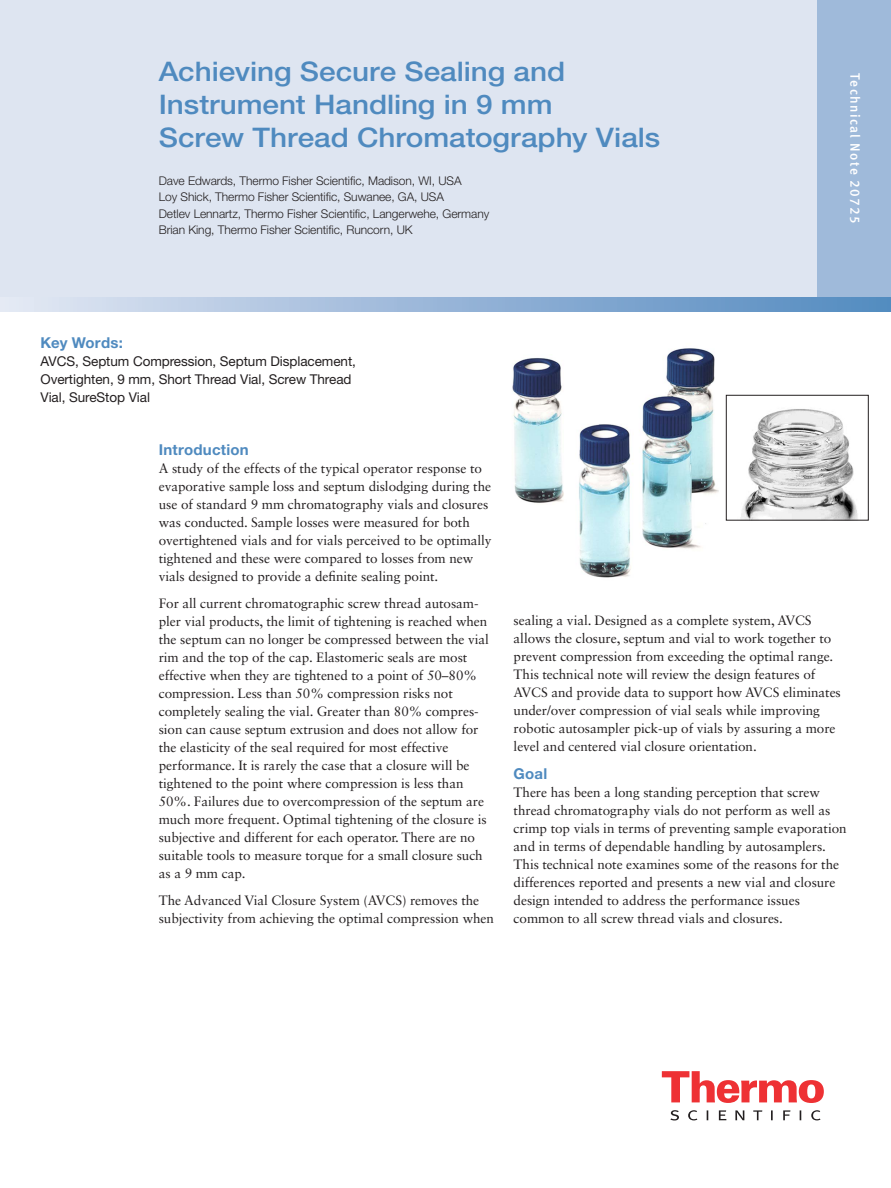
<style>
.page{position:relative;width:891px;height:1188px;background:#fff}
.page>*{position:absolute;margin:0;border:0;box-sizing:border-box;transform-origin:0 0}
.t1{font:500 27px/33px "Helvetica Neue LT Std";color:#4f8abf;scale:1.1 1}
.t2{font:700 15px "Helvetica Neue LT Std";letter-spacing:.015em;color:#4f8abf}
.t3{font:13.5px/18px "Sabon LT Std";letter-spacing:-.005em;color:#231f20}
.t4{font:13.5px/18px "Helvetica Neue LT Std";letter-spacing:-.005em;color:#231f20}
.t5{font:13.5px "Meta Medium LF";letter-spacing:.1em;color:#fff}
.t6{font:300 12px/16.5px "Helvetica Neue LT Std";letter-spacing:-.005em;color:#231f20}
</style>
<div class="page">
<div style="left:0;top:0;width:891px;height:303px;background:#dee5f1"></div>
<div style="left:817px;top:0;width:74px;height:303px;background:#9fbada"></div>
<svg style="left:0;top:297px;width:891px;height:15px;background:#99b7d8"></svg>
<svg style="left:662px;top:1071px;width:162px;height:32px"></svg>
<svg style="left:670px;top:1110px;width:151px;height:10px"></svg>
<img style="left:512px;top:348px;width:219px;height:230px">
<img style="left:728px;top:397px;width:130px;height:122px">
<div style="left:726px;top:395px;width:143px;height:126px;border:1px solid #231f20"></div>
<h1 class="t1" style="left:159px;top:54px;width:458px">Achieving Secure Sealing and<br>Instrument Handling in 9 mm<br>Screw Thread Chromatography Vials</h1>
<p class="t6" style="left:159px;top:172px;width:332px">Dave Edwards, Thermo Fisher Scientific, Madison, WI, USA<br>Loy Shick, Thermo Fisher Scientific, Suwanee, GA, USA<br>Detlev Lennartz, Thermo Fisher Scientific, Langerwehe, Germany Brian King, Thermo Fisher Scientific, Runcorn, UK</p>
<p class="t2" style="left:40px;top:334px;width:84px">Key Words:</p>
<p class="t4" style="left:40px;top:352px;width:317px">AVCS, Septum Compression, Septum Displacement,<br>Overtighten, 9 mm, Short Thread Vial, Screw Thread<br>Vial, SureStop Vial</p>
<p class="t5" style="left:863px;top:73px;width:152px;rotate:90deg">Technical Note 20725</p>
<p class="t2" style="left:159px;top:441px;width:92px">Introduction</p>
<p class="t3" style="left:159px;top:460px;width:334px">A study of the effects of the typical operator response to evaporative sample loss and septum dislodging during the use of standard 9 mm chromatography vials and closures was conducted. Sample losses were measured for both overtightened vials and for vials perceived to be optimally tightened and these were compared to losses from new vials designed to provide a definite sealing point.</p>
<p class="t3" style="left:159px;top:595px;width:332px">For all current chromatographic screw thread autosam&shy;pler vial products, the limit of tightening is reached when the septum can no longer be compressed between the vial rim and the top of the cap. Elastomeric seals are most effective when they are tightened to a point of 50–80% compression. Less than 50% compression risks not completely sealing the vial. Greater than 80% compres&shy;sion can cause septum extrusion and does not allow for the elasticity of the seal required for most effective performance. It is rarely the case that a closure will be tightened to the point where compression is less than 50%. Failures due to overcompression of the septum are much more frequent. Optimal tightening of the closure is subjective and different for each operator. There are no suitable tools to measure torque for a small closure such as a 9 mm cap.</p>
<p class="t3" style="left:159px;top:892px;width:337px">The Advanced Vial Closure System (AVCS) removes the subjectivity from achieving the optimal compression when</p>
<p class="t3" style="left:514px;top:611px;width:329px">sealing a vial. Designed as a complete system, AVCS allows the closure, septum and vial to work together to prevent compression from exceeding the optimal range.<br>This technical note will review the design features of AVCS and provide data to support how AVCS eliminates under/over compression of vial seals while improving robotic autosampler pick-up of vials by assuring a more level and centered vial closure orientation.</p>
<p class="t2" style="left:514px;top:765px;width:35px">Goal</p>
<p class="t3" style="left:514px;top:784px;width:334px">There has been a long standing perception that screw thread chromatography vials do not perform as well as crimp top vials in terms of preventing sample evaporation and in terms of dependable handling by autosamplers.<br>This technical note examines some of the reasons for the differences reported and presents a new vial and closure design intended to address the performance issues common to all screw thread vials and closures.</p>
</div>
